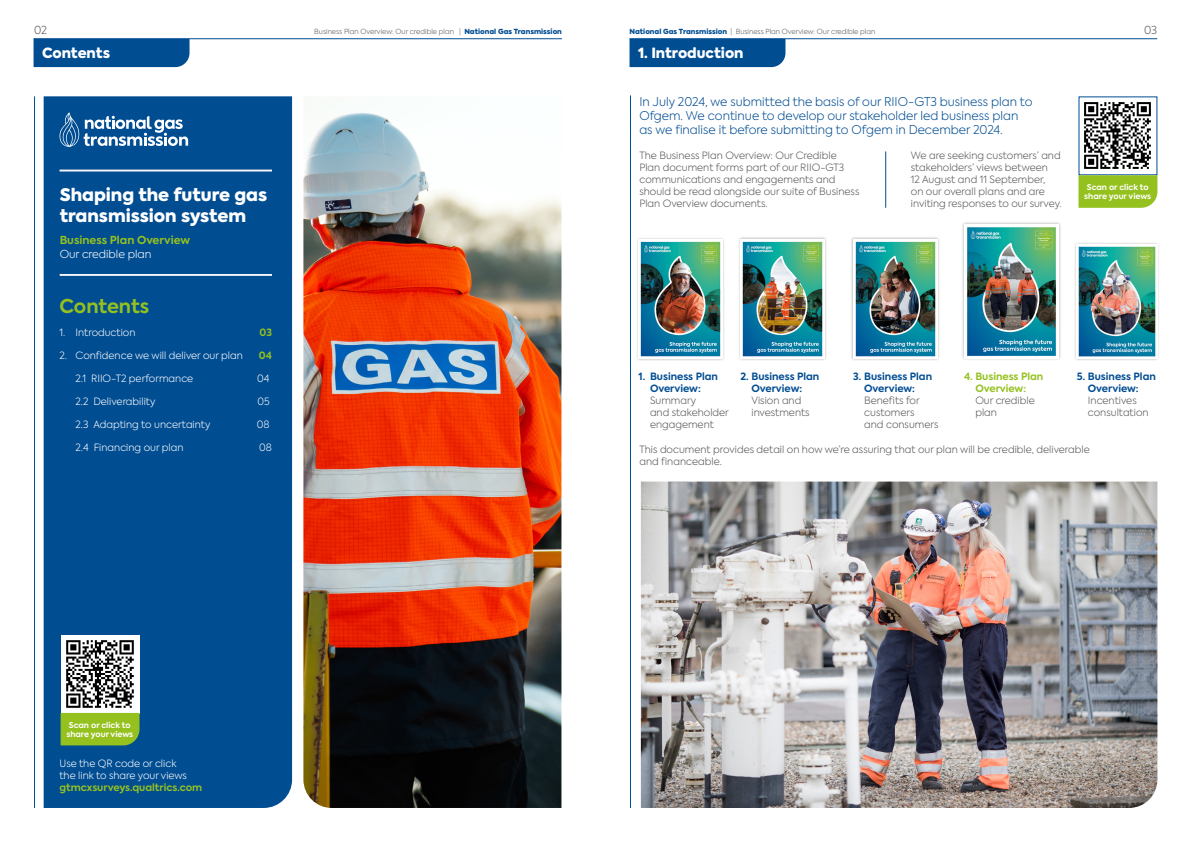
<style>
.page{position:relative;width:1191px;height:842px;background:#fff}
.page>*{position:absolute;margin:0;border:0;box-sizing:border-box;transform-origin:0 0}
.t1{font:700 19px "Axiforma";letter-spacing:-.005em;color:#95c11f}
.t2{font:900 17.3px/20.7px "Axiforma";color:#fff}
.t3{font:900 14px "Axiforma";color:#fff}
.t4{font:300 12px/14.4px "Axiforma";color:#004d92}
.t5{font:700 11px "Axiforma";color:#95c11f}
.t6{font:300 11px "Axiforma";color:#fff}
.t7{font:300 11px "Axiforma";color:#575756}
.t8{font:300 10px/12px "Axiforma";color:#575756}
.t9{font:300 10px/12px "Axiforma";color:#fff}
.t10{font:700 10px/12px "Axiforma";color:#004d92}
.t11{font:700 10px/12px "Axiforma";color:#95c11f;text-align:center}
.t12{font:700 8px/9px "Axiforma";color:#fff;text-align:center}
.t13{font:300 7px "Axiforma";color:#575756}
.s1{font-weight:900;color:#004d92}
</style>
<div class="page">
<div style="left:34px;top:39px;width:155px;height:28px;background:#004d92"></div>
<hr style="left:34px;top:38px;width:528px;height:1px;background:#004d92">
<hr style="left:629px;top:38px;width:528px;height:1px;background:#004d92">
<img style="left:303px;top:112px;width:258px;height:696px">
<hr style="left:630px;top:95px;width:1px;height:713px;background:#004d92">
<div style="left:629px;top:39px;width:156px;height:28px;background:#004d92"></div>
<div style="left:636px;top:237px;width:89px;height:124px;background:#000;opacity:.3"></div>
<img style="left:638px;top:240px;width:84px;height:118px">
<div style="left:737px;top:236px;width:90px;height:125px;background:#000;opacity:.3"></div>
<img style="left:740px;top:239px;width:84px;height:119px">
<div style="left:850px;top:236px;width:90px;height:125px;background:#000;opacity:.3"></div>
<img style="left:853px;top:239px;width:84px;height:119px">
<div style="left:960px;top:221px;width:102px;height:140px;background:#000;opacity:.3"></div>
<img style="left:964px;top:224px;width:94px;height:134px">
<div style="left:1074px;top:242px;width:86px;height:119px;background:#000;opacity:.3"></div>
<img style="left:1076px;top:244px;width:81px;height:114px">
<img style="left:641px;top:482px;width:516px;height:326px">
<div style="left:44px;top:96px;width:248px;height:712px;background:#004d92"></div>
<hr style="left:34px;top:96px;width:1px;height:712px;background:#004d92">
<svg style="left:59px;top:112px;width:129px;height:35px"></svg>
<hr style="left:59px;top:170px;width:213px;height:1px;background:#f6f6f6">
<hr style="left:60px;top:274px;width:212px;height:2px;background:#f6f6f6">
<hr style="left:885px;top:151px;width:1px;height:57px;background:#004d92">
<img style="left:1084px;top:102px;width:67px;height:67px">
<svg style="left:1078px;top:175px;width:79px;height:33px;background:#98c227"></svg>
<img style="left:61px;top:635px;width:78px;height:78px">
<div style="left:61px;top:713px;width:78px;height:32px;background:#95c11f"></div>
<p class="t7" style="left:34px;top:23px;width:15px">02</p>
<p class="t7" style="left:1144px;top:23px;width:15px">03</p>
<h3 class="t3" style="left:638px;top:43px;width:107px">1. Introduction</h3>
<p class="t13" style="left:314px;top:27px;width:249px">Business Plan Overview: Our credible plan | <span class="s1">National Gas Transmission</span></p>
<p class="t13" style="left:629px;top:27px;width:247px"><span class="s1">National Gas Transmission</span> | Business Plan Overview: Our credible plan</p>
<h3 class="t3" style="left:42px;top:43px;width:70px">Contents</h3>
<h2 class="t2" style="left:60px;top:185px;width:209px">Shaping the future gas transmission system</h2>
<p class="t5" style="left:60px;top:233px;width:132px">Business Plan Overview</p>
<p class="t6" style="left:60px;top:246px;width:93px">Our credible plan</p>
<h1 class="t1" style="left:59px;top:293px;width:91px">Contents</h1>
<p class="t9" style="left:59px;top:326px;width:77px">1. Introduction</p>
<p class="t11" style="left:259px;top:327px;width:14px">03</p>
<p class="t9" style="left:59px;top:349px;width:185px">2. Confidence we will deliver our plan</p>
<p class="t11" style="left:259px;top:349px;width:15px">04</p>
<p class="t9" style="left:75px;top:372px;width:119px">2.1 RIIO-T2 performance</p>
<p class="t9" style="left:257px;top:372px;width:14px">04</p>
<p class="t9" style="left:75px;top:395px;width:81px">2.2 Deliverability</p>
<p class="t9" style="left:257px;top:395px;width:14px">05</p>
<p class="t9" style="left:75px;top:418px;width:136px">2.3 Adapting to uncertainty</p>
<p class="t9" style="left:257px;top:418px;width:14px">08</p>
<p class="t9" style="left:75px;top:441px;width:109px">2.4 Financing our plan</p>
<p class="t9" style="left:259px;top:441px;width:14px">08</p>
<p class="t12" style="left:66px;top:720px;width:68px">Scan or click to share your views</p>
<p class="t9" style="left:59px;top:757px;width:129px">Use the QR code or click the link to share your views</p>
<p class="t11" style="left:59px;top:782px;width:144px">gtmcxsurveys.qualtrics.com</p>
<p class="t4" style="left:639px;top:94px;width:394px">In July 2024, we submitted the basis of our RIIO-GT3 business plan to<br>Ofgem. We continue to develop our stakeholder led business plan as we finalise it before submitting to Ofgem in December 2024.</p>
<p class="t8" style="left:639px;top:149px;width:221px">The Business Plan Overview: Our Credible Plan document forms part of our RIIO-GT3 communications and engagements and should be read alongside our suite of Business Plan Overview documents.</p>
<p class="t8" style="left:911px;top:149px;width:152px">We are seeking customers’ and stakeholders’ views between<br>12 August and 11 September,<br>on our overall plans and are inviting responses to our survey.</p>
<p class="t12" style="left:1084px;top:183px;width:68px">Scan or click to share your views</p>
<p class="t10" style="left:638px;top:370px;width:81px;text-align:center">1. Business Plan<br>Overview:</p>
<p class="t8" style="left:650px;top:394px;width:80px">Summary<br>and stakeholder engagement</p>
<p class="t10" style="left:1088px;top:370px;width:69px;text-indent:-11px">5. Business Plan<br>Overview:</p>
<p class="t8" style="left:1088px;top:394px;width:62px">Incentives consultation</p>
<p class="t8" style="left:639px;top:443px;width:452px">This document provides detail on how we’re assuring that our plan will be credible, deliverable and financeable.</p>
<p class="t10" style="left:751px;top:370px;width:69px;text-indent:-11px">2. Business Plan<br>Overview:</p>
<p class="t8" style="left:751px;top:394px;width:60px">Vision and investments</p>
<p class="t10" style="left:864px;top:370px;width:69px;text-indent:-11px">3. Business Plan<br>Overview:</p>
<p class="t8" style="left:864px;top:394px;width:76px">Benefits for customers<br>and consumers</p>
<p class="t11" style="left:964px;top:370px;width:81px">4. Business Plan<br>Overview:</p>
<p class="t8" style="left:975px;top:394px;width:61px">Our credible plan</p>
</div>
